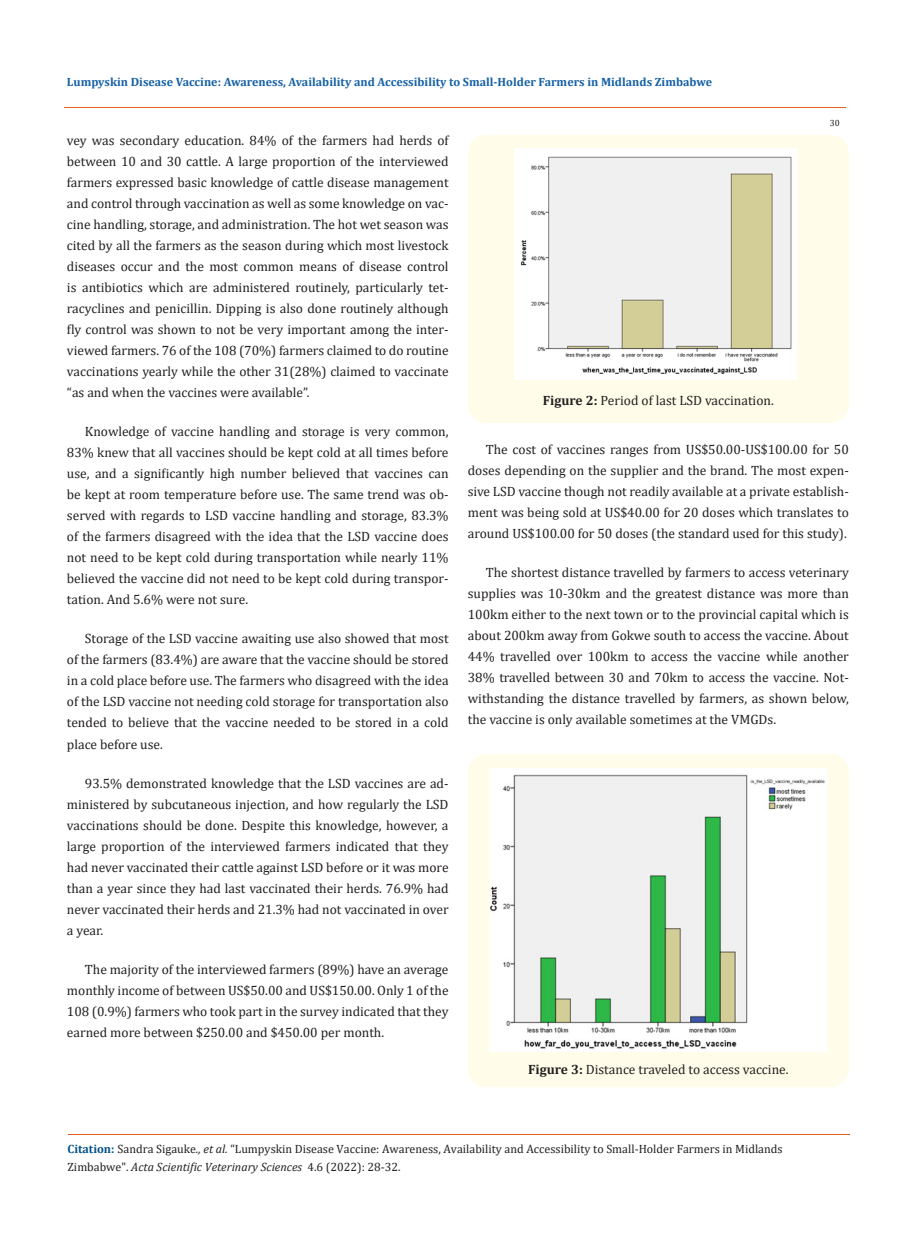
<style>
.page{position:relative;width:917px;height:1242px;background:#fff}
.page>*{position:absolute;margin:0;border:0;box-sizing:border-box;transform-origin:0 0}
.t1{font:13.5px/21px "Cambria";color:#231f20;text-align:justify}
.t2{font:12px/18px "Cambria";color:#231f20}
.t3{font:700 12px "Cambria";color:#1560a6}
.t4{font:9px "Cambria";color:#231f20}
.s1{font-weight:700}
.s2{font-weight:700;color:#035089}
.s3{font-style:italic}
</style>
<div class="page">
<div style="left:468px;top:135px;width:380px;height:288px;background:#fffde9;border-radius:18px"></div>
<img style="left:514px;top:149px;width:282px;height:230px">
<div style="left:468px;top:754px;width:380px;height:333px;background:#fffde9;border-radius:18px"></div>
<img style="left:489px;top:768px;width:338px;height:284px">
<hr style="left:64px;top:108px;width:781px;height:1px;background:#e05d1a">
<hr style="left:68px;top:1135px;width:781px;height:1px;background:#e05d1a">
<p class="t3" style="left:67px;top:73px;width:646px">Lumpyskin Disease Vaccine: Awareness, Availability and Accessibility to Small-Holder Farmers in Midlands Zimbabwe</p>
<p class="t4" style="left:829px;top:118px;width:11px">30</p>
<p class="t1" style="left:67px;top:130px;width:383px">vey was secondary education. 84% of the farmers had herds of between 10 and 30 cattle. A large proportion of the interviewed farmers expressed basic knowledge of cattle disease management and control through vaccination as well as some knowledge on vac&shy;cine handling, storage, and administration. The hot wet season was cited by all the farmers as the season during which most livestock diseases occur and the most common means of disease control is antibiotics which are administered routinely, particularly tet&shy;racyclines and penicillin. Dipping is also done routinely although fly control was shown to not be very important among the inter&shy;viewed farmers. 76 of the 108 (70%) farmers claimed to do routine vaccinations yearly while the other 31(28%) claimed to vaccinate “as and when the vaccines were available”.</p>
<p class="t1" style="left:67px;top:421px;width:383px;text-indent:18px">Knowledge of vaccine handling and storage is very common, 83% knew that all vaccines should be kept cold at all times before use, and a significantly high number believed that vaccines can be kept at room temperature before use. The same trend was ob&shy;served with regards to LSD vaccine handling and storage, 83.3% of the farmers disagreed with the idea that the LSD vaccine does not need to be kept cold during transportation while nearly 11% believed the vaccine did not need to be kept cold during transpor&shy;tation. And 5.6% were not sure.</p>
<p class="t1" style="left:67px;top:628px;width:383px;text-indent:18px">Storage of the LSD vaccine awaiting use also showed that most of the farmers (83.4%) are aware that the vaccine should be stored in a cold place before use. The farmers who disagreed with the idea of the LSD vaccine not needing cold storage for transportation also tended to believe that the vaccine needed to be stored in a cold place before use.</p>
<p class="t1" style="left:67px;top:772px;width:383px;text-indent:18px">93.5% demonstrated knowledge that the LSD vaccines are ad&shy;ministered by subcutaneous injection, and how regularly the LSD vaccinations should be done. Despite this knowledge, however, a large proportion of the interviewed farmers indicated that they had never vaccinated their cattle against LSD before or it was more than a year since they had last vaccinated their herds. 76.9% had never vaccinated their herds and 21.3% had not vaccinated in over a year.</p>
<p class="t1" style="left:67px;top:958px;width:383px;text-indent:18px">The majority of the interviewed farmers (89%) have an average monthly income of between US$50.00 and US$150.00. Only 1 of the 108 (0.9%) farmers who took part in the survey indicated that they earned more between $250.00 and $450.00 per month.</p>
<p class="t1" style="left:543px;top:390px;width:232px"><span class="s1">Figure 2:</span> Period of last LSD vaccination.</p>
<p class="t1" style="left:468px;top:439px;width:382px;text-indent:18px">The cost of vaccines ranges from US$50.00-US$100.00 for 50 doses depending on the supplier and the brand. The most expen&shy;sive LSD vaccine though not readily available at a private establish&shy;ment was being sold at US$40.00 for 20 doses which translates to around US$100.00 for 50 doses (the standard used for this study).</p>
<p class="t1" style="left:468px;top:562px;width:382px;text-indent:18px">The shortest distance travelled by farmers to access veterinary supplies was 10-30km and the greatest distance was more than 100km either to the next town or to the provincial capital which is about 200km away from Gokwe south to access the vaccine. About 44% travelled over 100km to access the vaccine while another 38% travelled between 30 and 70km to access the vaccine. Not&shy;withstanding the distance travelled by farmers, as shown below, the vaccine is only available sometimes at the VMGDs.</p>
<p class="t1" style="left:528px;top:1059px;width:262px"><span class="s1">Figure 3:</span> Distance traveled to access vaccine.</p>
<p class="t2" style="left:68px;top:1140px;width:716px"><span class="s2">Citation:</span> Sandra Sigauke<span class="s3">., et al.</span> “Lumpyskin Disease Vaccine: Awareness, Availability and Accessibility to Small-Holder Farmers in Midlands<br>Zimbabwe". <span class="s3">Acta Scientific Veterinary Sciences</span> 4.6 (2022): 28-32.</p>
</div>
